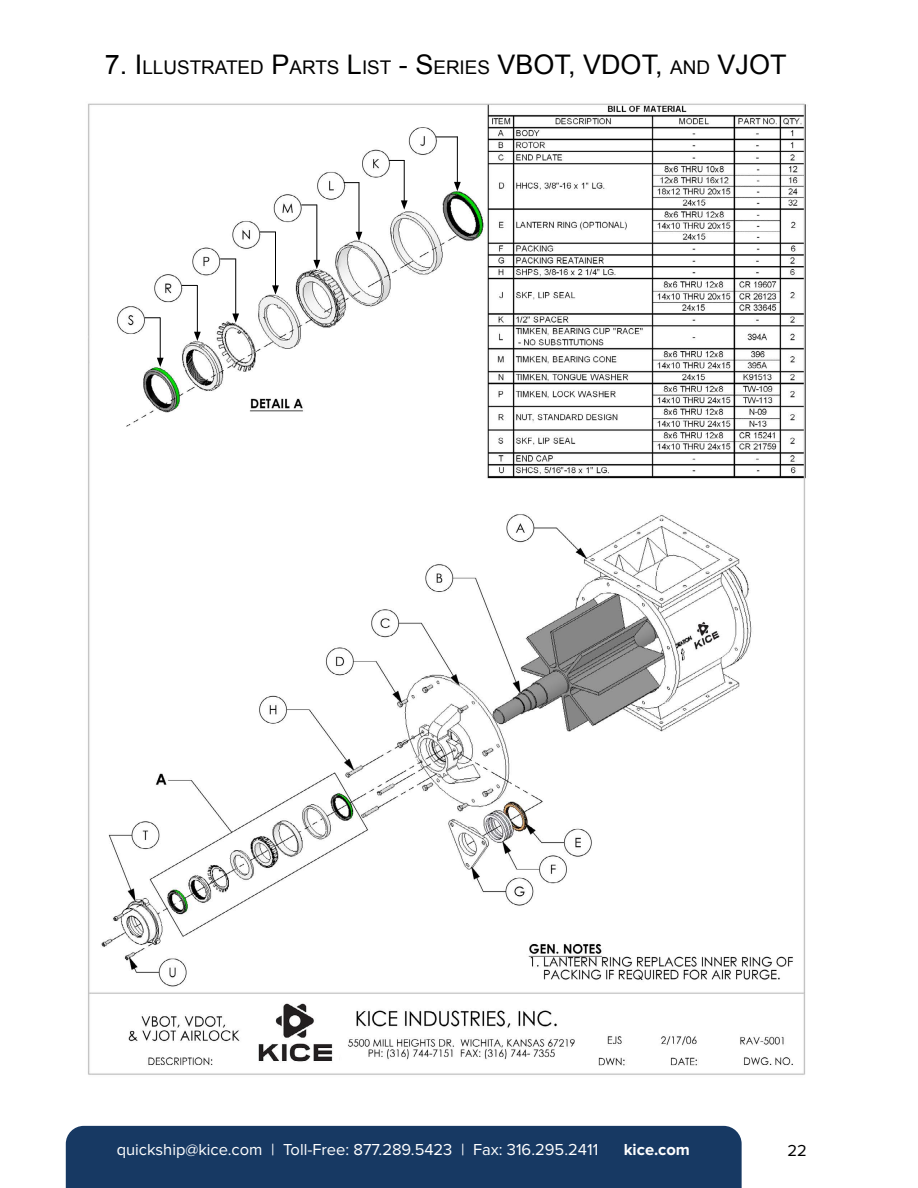
<style>
.page{position:relative;width:918px;height:1188px;background:#fff}
.page>*{position:absolute;margin:0;border:0;box-sizing:border-box;transform-origin:0 0}
.t1{font:27px "Arial";color:#000}
.t2{font:18.9px "Arial";color:#000}
.t3{font:16.5px "Proxima Nova";color:#fff}
.t4{font:700 16.5px "Proxima Nova";color:#fff}
.t5{font:16.5px "Proxima Nova";color:#000}
.s1{font-size:27px}
.s2{font-size:18.9px}
</style>
<div class="page">
<img style="left:88px;top:103px;width:720px;height:972px">
<div style="left:66px;top:1126px;width:676px;height:62px;background:#173963"></div>
<svg style="left:145px;top:317px;width:15px;height:1px"></svg>
<svg style="left:182px;top:285px;width:15px;height:1px"></svg>
<svg style="left:220px;top:259px;width:15px;height:1px"></svg>
<svg style="left:260px;top:232px;width:15px;height:1px"></svg>
<svg style="left:301px;top:205px;width:16px;height:1px"></svg>
<svg style="left:344px;top:182px;width:15px;height:1px"></svg>
<svg style="left:389px;top:160px;width:15px;height:1px"></svg>
<svg style="left:436px;top:137px;width:21px;height:1px"></svg>
<hr style="left:160px;top:317px;width:1px;height:43px;background:#000">
<svg style="left:157px;top:358px;width:7px;height:9px"></svg>
<hr style="left:197px;top:285px;width:1px;height:49px;background:#000">
<svg style="left:194px;top:332px;width:7px;height:9px"></svg>
<hr style="left:235px;top:259px;width:1px;height:57px;background:#000">
<svg style="left:232px;top:314px;width:7px;height:9px"></svg>
<hr style="left:275px;top:232px;width:1px;height:56px;background:#000">
<svg style="left:272px;top:285px;width:7px;height:10px"></svg>
<hr style="left:317px;top:205px;width:1px;height:57px;background:#000">
<svg style="left:313px;top:260px;width:7px;height:9px"></svg>
<hr style="left:359px;top:182px;width:1px;height:52px;background:#000">
<svg style="left:356px;top:232px;width:6px;height:9px"></svg>
<hr style="left:404px;top:160px;width:1px;height:43px;background:#000">
<svg style="left:401px;top:200px;width:7px;height:10px"></svg>
<hr style="left:457px;top:137px;width:1px;height:47px;background:#000">
<svg style="left:454px;top:182px;width:7px;height:9px"></svg>
<p class="t2" style="left:105px;top:55px;width:413px"><span class="s1">7. I</span>LLUSTRATED <span class="s1">P</span>ARTS <span class="s1">L</span>IST <span class="s1">- S</span>ERI ES <span class="s1">VBO</span></p>
<h1 class="t1" style="left:555px;top:46px;width:49px">T, VDO</h1>
<h1 class="t1" style="left:642px;top:46px;width:146px">T, <span class="s2">AND</span> VJOT</h1>
<p class="t3" style="left:117px;top:1140px;width:483px">quickship@kice.com | Toll-Free: 877.289.5423 | Fax: 316.295.2411</p>
<p class="t4" style="left:624px;top:1140px;width:68px">kice.com</p>
<p class="t5" style="left:787px;top:1141px;width:21px">22</p>
</div>
